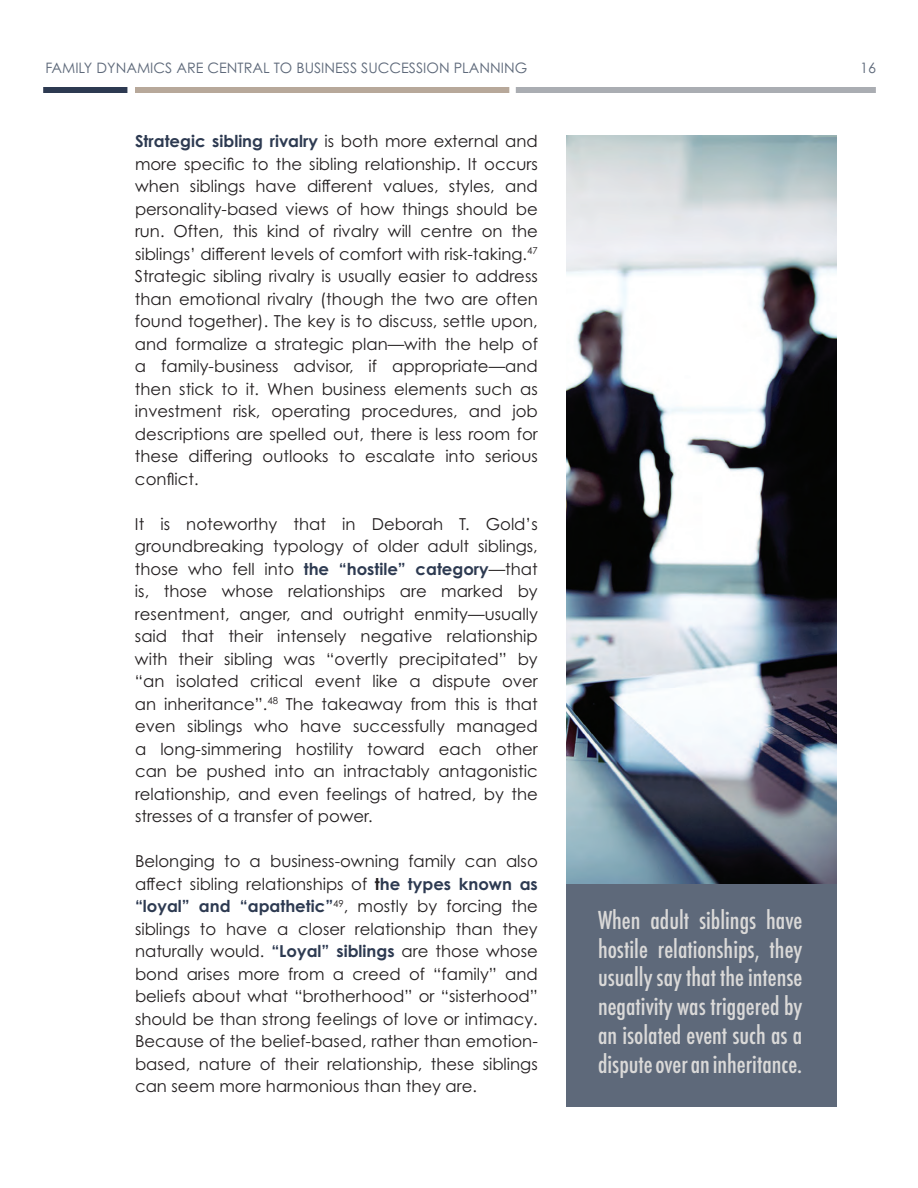
<style>
.page{position:relative;width:918px;height:1188px;background:#fff}
.page>*{position:absolute;margin:0;border:0;box-sizing:border-box;transform-origin:0 0}
.t1{font:500 condensed 24px/28.8px "Futura";color:#dad9d8;text-align:justify}
.t2{font:16.5px/22.5px "Century Gothic Pro";color:#231f20;text-align:justify}
.t3{font:14.4px "Century Gothic Pro";color:#5e697a}
.s1{font-weight:700;color:#2d3a51}
.s2{font-weight:700}
</style>
<div class="page">
<div style="left:43px;top:87px;width:84px;height:6px;background:#2d3a51"></div>
<div style="left:516px;top:87px;width:360px;height:6px;background:#aaadb2"></div>
<div style="left:135px;top:87px;width:374px;height:6px;background:#b7a89a"></div>
<div style="left:566px;top:883px;width:271px;height:224px;background:#5e697a"></div>
<img style="left:566px;top:135px;width:271px;height:748px">
<p class="t3" style="left:45px;top:59px;width:483px">FAMILY DYNAMICS ARE CENTRAL TO BUSINESS SUCCESSION PLANNING</p>
<p class="t3" style="left:860px;top:59px;width:17px">16</p>
<p class="t2" style="left:135px;top:130px;width:404px"><span class="s1">Strategic sibling rivalry</span> is both more external and more specific to the sibling relationship. It occurs when siblings have different values, styles, and personality-based views of how things should be run. Often, this kind of rivalry will centre on the siblings’ different levels of comfort with risk-taking.<sup>47<br></sup>Strategic sibling rivalry is usually easier to address than emotional rivalry (though the two are often found together). The key is to discuss, settle upon, and formalize a strategic plan—with the help of a family-business advisor, if appropriate—and then stick to it. When business elements such as investment risk, operating procedures, and job descriptions are spelled out, there is less room for these differing outlooks to escalate into serious conflict.</p>
<p class="t2" style="left:135px;top:512px;width:404px">It is noteworthy that in Deborah T. Gold’s groundbreaking typology of older adult siblings, those who fell into <span class="s1">the “hostile” category</span>—that is, those whose relationships are marked by resentment, anger, and outright enmity—usually said that their intensely negative relationship with their sibling was “overtly precipitated” by “an isolated critical event like a dispute over an inheritance”.<sup>48</sup> The takeaway from this is that even siblings who have successfully managed a long-simmering hostility toward each other can be pushed into an intractably antagonistic relationship, and even feelings of hatred, by the stresses of a transfer of power.</p>
<p class="t2" style="left:135px;top:850px;width:404px">Belonging to a business-owning family can also affect sibling relationships of <span class="s2">t</span><span class="s1">he types known as “loyal” and “apathetic”</span><sup>49</sup>, mostly by forcing the siblings to have a closer relationship than they naturally would. <span class="s1">“Loyal” siblings</span> are those whose bond arises more from a creed of “family” and beliefs about what “brotherhood” or “sisterhood” should be than strong feelings of love or intimacy.<br>Because of the belief-based, rather than emotion&shy;based, nature of their relationship, these siblings can seem more harmonious than they are.</p>
<h1 class="t1" style="left:598px;top:906px;width:206px">When adult siblings have hostile relationships, they usually say that the intense negativity was triggered by an isolated event such as a dispute over an inheritance.</h1>
</div>
